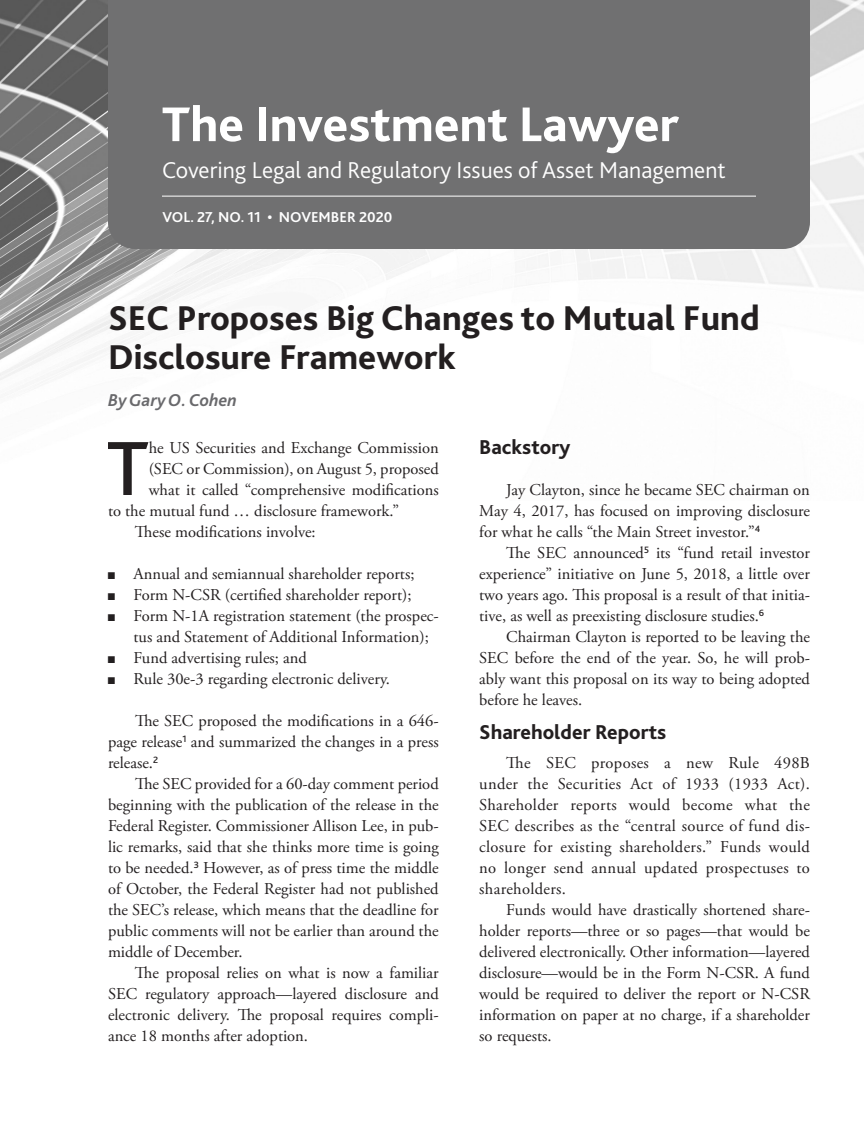
<style>
.page{position:relative;width:864px;height:1134px;background:#fff}
.page>*{position:absolute;margin:0;border:0;box-sizing:border-box;transform-origin:0 0}
.Textdrop{font:500 80.25px "Bliss 2";color:#231f20}
.t1{font:800 51px "Bliss 2";color:#fff}
.Article_Title_First{font:800 36px/39px "Bliss 2";color:#231f20}
.t2{font:300 24px "Bliss 2";color:#fff}
.HeadA{font:800 21px "Bliss 2";color:#231f20}
.Authors{font:italic 700 18px "Bliss 2";color:#69696c}
.TextInd{font:16.5px/21px "Adobe Garamond Pro";color:#231f20;text-align:justify}
.Text{font:16.5px/21px "Adobe Garamond Pro";letter-spacing:.005em;color:#231f20;text-align:justify}
.Textdrop-2{font:16.5px "Adobe Garamond Pro";color:#231f20}
.t3{font:700 15px "Bliss 2";color:#fff}
</style>
<div class="page">
<img style="left:0;top:0;width:864px;height:380px">
<div style="left:108px;top:0;width:702px;height:249px;background:#707071"></div>
<hr style="left:162px;top:196px;width:594px;height:1px;background:#fff">
<h2 class="t1" style="left:162px;top:93px;width:518px">The Investment Lawyer</h2>
<h3 class="t2" style="left:162px;top:155px;width:565px">Covering Legal and Regulatory Issues of Asset Management</h3>
<p class="t3" style="left:162px;top:208px;width:231px">VOL. 27, NO. 11 • NOVEMBER 2020</p>
<p class="Article_Title_First" style="left:108px;top:297px;width:653px">SEC Proposes Big Changes to Mutual Fund<br>Disclosure Framework</p>
<p class="Authors" style="left:108px;top:389px;width:131px">By Gary O. Cohen</p>
<p class="Textdrop" style="left:107px;top:419px;width:43px">T</p>
<p class="Textdrop-2" style="left:149px;top:438px;width:292px">he US Securities and Exchange Commission</p>
<p class="HeadA" style="left:479px;top:434px;width:93px">Backstory</p>
<p class="Text" style="left:479px;top:480px;width:332px;text-indent:27px">Jay Clayton, since he became SEC chairman on May 4, 2017, has focused on improving disclosure for what he calls “the Main Street investor.”<sup>4</sup></p>
<p class="TextInd" style="left:479px;top:543px;width:332px;text-indent:27px">The SEC announced<sup>5</sup> its “fund retail investor experience” initiative on June 5, 2018, a little over two years ago. This proposal is a result of that initia&shy;tive, as well as preexisting disclosure studies.<sup>6</sup></p>
<p class="TextInd" style="left:479px;top:627px;width:332px;text-indent:27px">Chairman Clayton is reported to be leaving the SEC before the end of the year. So, he will prob&shy;ably want this proposal on its way to being adopted before he leaves.</p>
<p class="HeadA" style="left:479px;top:719px;width:188px">Shareholder Reports</p>
<p class="Text" style="left:479px;top:753px;width:332px;text-indent:27px">The SEC proposes a new Rule 498B under the Securities Act of 1933 (1933 Act).<br>Shareholder reports would become what the SEC describes as the “central source of fund dis&shy;closure for existing shareholders.” Funds would no longer send annual updated prospectuses to shareholders.</p>
<p class="TextInd" style="left:479px;top:900px;width:332px;text-indent:27px">Funds would have drastically shortened share&shy;holder reports—three or so pages—that would be delivered electronically. Other information—layered disclosure—would be in the Form N-CSR. A fund would be required to deliver the report or N-CSR information on paper at no charge, if a shareholder so requests.</p>
<p class="Textdrop-2" style="left:149px;top:459px;width:292px">(SEC or Commission), on August 5, proposed</p>
<p class="Textdrop-2" style="left:149px;top:480px;width:292px">what it called “comprehensive modifications</p>
<p class="Textdrop-2" style="left:108px;top:501px;width:293px">to the mutual fund … disclosure framework.”</p>
<p class="TextInd" style="left:135px;top:522px;width:182px">These modifications involve:</p>
<p class="TextInd" style="left:108px;top:564px;width:308px">■ Annual and semiannual shareholder reports;</p>
<p class="TextInd" style="left:108px;top:585px;width:305px">■ Form N-CSR (certified shareholder report);</p>
<p class="TextInd" style="left:134px;top:606px;width:307px;text-indent:-26px">■ Form N-1A registration statement (the prospec&shy;tus and Statement of Additional Information);</p>
<p class="TextInd" style="left:108px;top:648px;width:200px">■ Fund advertising rules; and</p>
<p class="TextInd" style="left:108px;top:669px;width:284px">■ Rule 30e-3 regarding electronic delivery.</p>
<p class="TextInd" style="left:108px;top:711px;width:332px;text-indent:27px">The SEC proposed the modifications in a 646- page release<sup>1</sup> and summarized the changes in a press release.<sup>2</sup></p>
<p class="TextInd" style="left:108px;top:774px;width:332px;text-indent:27px">The SEC provided for a 60-day comment period beginning with the publication of the release in the Federal Register. Commissioner Allison Lee, in pub&shy;lic remarks, said that she thinks more time is going to be needed.<sup>3</sup> However, as of press time the middle of October, the Federal Register had not published the SEC’s release, which means that the deadline for public comments will not be earlier than around the middle of December.</p>
<p class="TextInd" style="left:108px;top:963px;width:332px;text-indent:27px">The proposal relies on what is now a familiar SEC regulatory approach—layered disclosure and electronic delivery. The proposal requires compli&shy;ance 18 months after adoption.</p>
</div>
